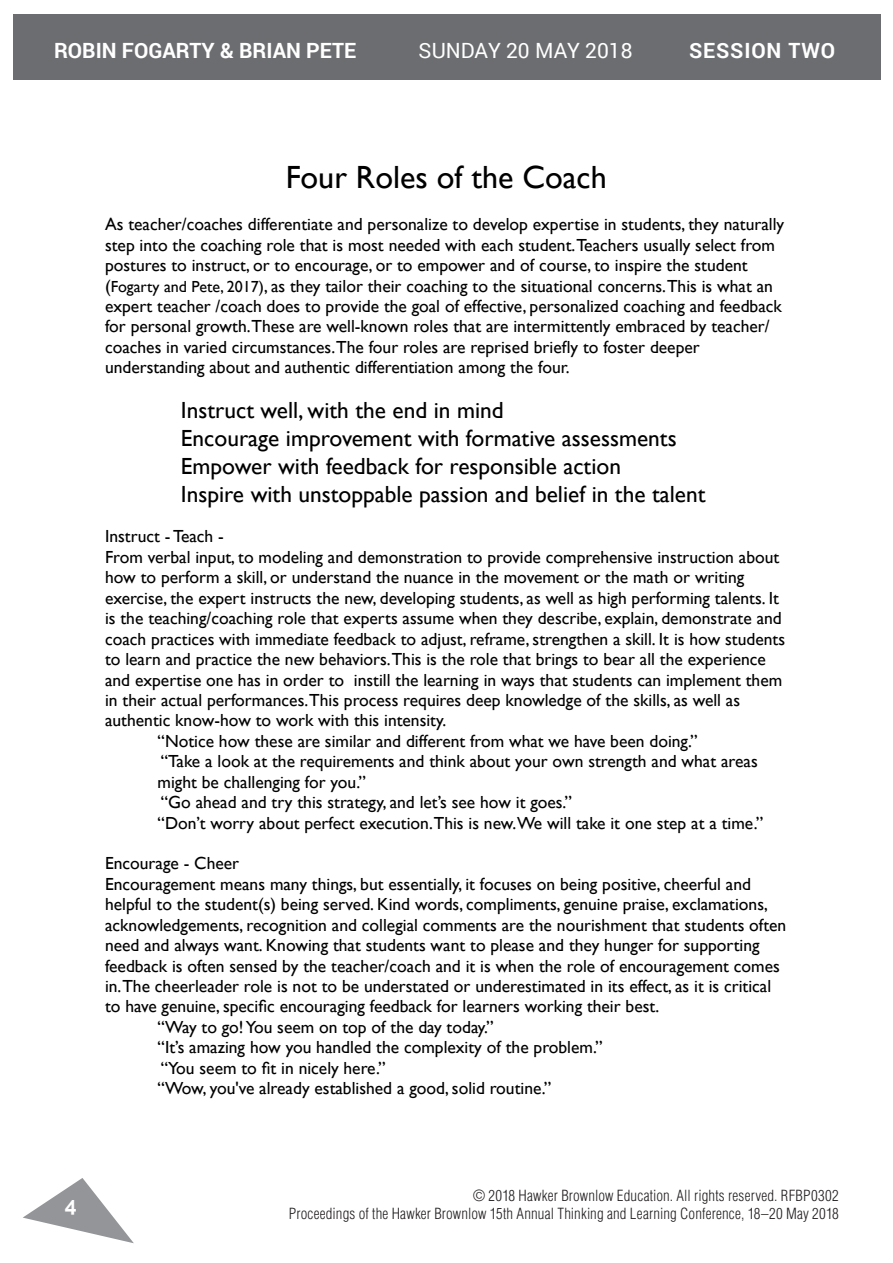
<style>
.page{position:relative;width:893px;height:1263px;background:#fff}
.page>*{position:absolute;margin:0;border:0;box-sizing:border-box;transform-origin:0 0}
.t1{font:32.1px "Gill Sans";color:#000}
.t2{font:23.4px/27.8px "Gill Sans";color:#000}
.t3{font:700 21px "Roboto";color:#fff}
.t4{font:21px "Roboto";color:#fff}
.t5{font:700 21px "Roboto";letter-spacing:.04em;color:#fff}
.t6{font:700 21px "Raleway";color:#fff}
.t7{font:17.55px/20.4px "Gill Sans";color:#000}
.t8{font:300 condensed 15px/18px "Helvetica LT Std";letter-spacing:.01em;color:#231f20;text-align:right}
.s1{font-size:16.05px}
</style>
<div class="page">
<svg style="left:23px;top:1178px;width:111px;height:65px"></svg>
<div style="left:13px;top:14px;width:867px;height:65px;background:#6c6d70"></div>
<p class="t3" style="left:54px;top:36px;width:304px">ROBIN FOGARTY &amp; BRIAN PETE</p>
<p class="t4" style="left:419px;top:36px;width:215px">SUNDAY 20 MAY 2018</p>
<p class="t5" style="left:689px;top:36px;width:148px">SESSION TWO</p>
<h1 class="t1" style="left:286px;top:158px;width:322px">Four Roles of the Coach</h1>
<p class="t7" style="left:105px;top:214px;width:680px">As teacher/coaches differentiate and personalize to develop expertise in students, they naturally step into the coaching role that is most needed with each student.Teachers usually select from postures to instruct, or to encourage, or to empower and of course, to inspire the student (<span class="s1">Fogarty and Pete, 2017)</span>, as they tailor their coaching to the situational concerns.This is what an expert teacher /coach does to provide the goal of effective, personalized coaching and feedback for personal growth.These are well-known roles that are intermittently embraced by teacher/ coaches in varied circumstances.The four roles are reprised briefly to foster deeper understanding about and authentic differentiation among the four.</p>
<h2 class="t2" style="left:181px;top:396px;width:526px">Instruct well, with the end in mind<br>Encourage improvement with formative assessments Empower with feedback for responsible action<br>Inspire with unstoppable passion and belief in the talent</h2>
<p class="t7" style="left:105px;top:526px;width:120px">Instruct - Teach -</p>
<p class="t7" style="left:105px;top:547px;width:676px">From verbal input, to modeling and demonstration to provide comprehensive instruction about</p>
<p class="t7" style="left:105px;top:567px;width:641px">how to perform a skill, or understand the nuance in the movement or the math or writing</p>
<p class="t7" style="left:105px;top:587px;width:675px">exercise, the expert instructs the new, developing students, as well as high performing talents. It</p>
<p class="t7" style="left:105px;top:608px;width:678px">is the teaching/coaching role that experts assume when they describe, explain, demonstrate and</p>
<p class="t7" style="left:105px;top:628px;width:682px">coach practices with immediate feedback to adjust, reframe, strengthen a skill. It is how students</p>
<p class="t7" style="left:105px;top:649px;width:662px">to learn and practice the new behaviors.This is the role that brings to bear all the experience</p>
<p class="t7" style="left:105px;top:669px;width:679px">and expertise one has in order to instill the learning in ways that students can implement them</p>
<p class="t7" style="left:105px;top:690px;width:637px">in their actual performances.This process requires deep knowledge of the skills, as well as</p>
<p class="t7" style="left:105px;top:710px;width:343px">authentic know-how to work with this intensity.</p>
<p class="t7" style="left:158px;top:730px;width:542px">“Notice how these are similar and different from what we have been doing.”</p>
<p class="t7" style="left:161px;top:751px;width:599px">“Take a look at the requirements and think about your own strength and what areas</p>
<p class="t7" style="left:158px;top:771px;width:210px">might be challenging for you.”</p>
<p class="t7" style="left:161px;top:792px;width:413px">“Go ahead and try this strategy, and let’s see how it goes.”</p>
<p class="t7" style="left:158px;top:812px;width:607px">“Don’t worry about perfect execution.This is new.We will take it one step at a time.”</p>
<p class="t7" style="left:105px;top:853px;width:136px">Encourage - Cheer</p>
<p class="t7" style="left:105px;top:873px;width:647px">Encouragement means many things, but essentially, it focuses on being positive, cheerful and</p>
<p class="t7" style="left:105px;top:894px;width:664px">helpful to the student(s) being served. Kind words, compliments, genuine praise, exclamations,</p>
<p class="t7" style="left:105px;top:914px;width:683px">acknowledgements, recognition and collegial comments are the nourishment that students often</p>
<p class="t7" style="left:105px;top:935px;width:656px">need and always want. Knowing that students want to please and they hunger for supporting</p>
<p class="t7" style="left:105px;top:955px;width:676px">feedback is often sensed by the teacher/coach and it is when the role of encouragement comes</p>
<p class="t7" style="left:105px;top:976px;width:668px">in.The cheerleader role is not to be understated or underestimated in its effect, as it is critical</p>
<p class="t7" style="left:105px;top:996px;width:556px">to have genuine, specific encouraging feedback for learners working their best.</p>
<p class="t7" style="left:158px;top:1016px;width:337px">“Way to go! You seem on top of the day today.”</p>
<p class="t7" style="left:158px;top:1037px;width:446px">“It’s amazing how you handled the complexity of the problem.”</p>
<p class="t7" style="left:161px;top:1057px;width:226px">“You seem to fit in nicely here.”</p>
<p class="t7" style="left:158px;top:1078px;width:395px">“Wow, you've already established a good, solid routine.”</p>
<p class="t6" style="left:65px;top:1193px;width:13px">4</p>
<p class="t8" style="left:289px;top:1188px;width:552px">© 2018 Hawker Brownlow Education. All rights reserved. RFBP0302<br>Proceedings of the Hawker Brownlow 15th Annual Thinking and Learning Conference, 18–20 May 2018</p>
</div>
